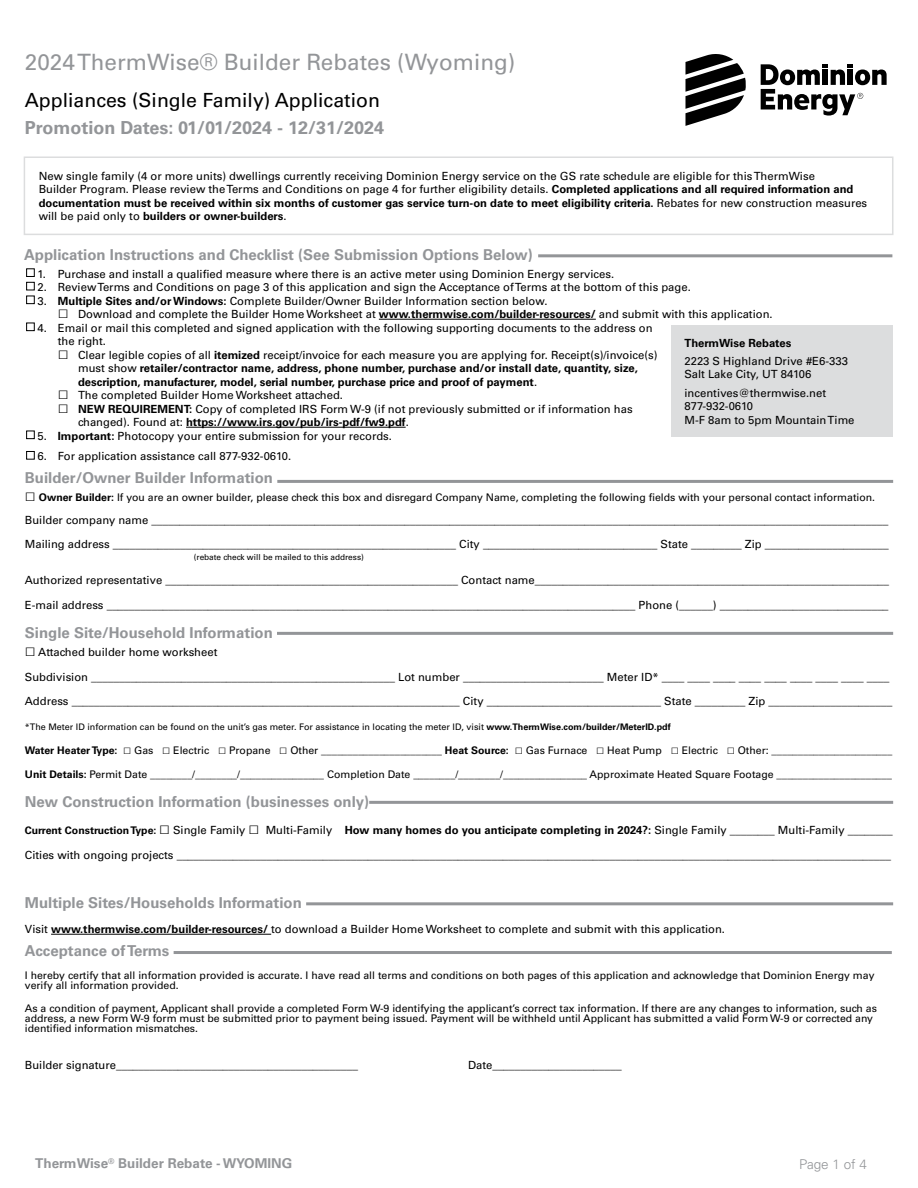
<style>
.page{position:relative;width:918px;height:1188px;background:#fff}
.page>*{position:absolute;margin:0;border:0;box-sizing:border-box;transform-origin:0 0}
.t1{font:22.5px "Univers LT Std";color:#939598}
.t2{font:19.5px "Univers LT Std";color:#000}
.t3{font:700 18px "Univers LT Std";color:#939598}
.t4{font:700 15px "Univers LT Std";color:#939598}
.t5{font:700 13.5px "Univers LT Std";color:#939598}
.t6{font:300 13.5px "Univers LT Std";color:#939598}
.t7{font:11.25px/13.5px "Univers LT Std";color:#000}
.t8{font:700 11.25px/13.5px "Univers LT Std";color:#000}
.t9{font:10.5px/9.8px "Univers LT Std";color:#000}
.t10{font:9px "Univers LT Std";color:#000}
.t11{font:8.25px "Univers LT Std";color:#000}
.s1{font-weight:700}
.s2{font-family:"Arial";font-size:18px}
.s3{font-family:"Arial";font-weight:400;font-size:18px}
.s4{font-weight:400}
.s5{font-family:"Arial";font-size:13.5px}
.s6{font-weight:700;font-size:10.5px}
</style>
<div class="page">
<hr style="left:379px;top:319px;width:217px;height:1px;background:#000">
<hr style="left:186px;top:427px;width:220px;height:1px;background:#000">
<hr style="left:538px;top:254px;width:354px;height:3px;background:#939598">
<div style="left:671px;top:325px;width:221px;height:112px;background:#dcddde"></div>
<div style="left:26px;top:269px;width:9px;height:8px;border:1px solid #000"></div>
<hr style="left:277px;top:480px;width:616px;height:3px;background:#939598">
<hr style="left:277px;top:632px;width:616px;height:3px;background:#939598">
<hr style="left:51px;top:934px;width:220px;height:1px;background:#000">
<hr style="left:306px;top:902px;width:587px;height:3px;background:#939598">
<hr style="left:174px;top:951px;width:718px;height:3px;background:#939598">
<div style="left:26px;top:282px;width:9px;height:8px;border:1px solid #000"></div>
<div style="left:26px;top:296px;width:9px;height:8px;border:1px solid #000"></div>
<div style="left:26px;top:323px;width:9px;height:8px;border:1px solid #000"></div>
<hr style="left:369px;top:801px;width:524px;height:3px;background:#939598">
<div style="left:26px;top:431px;width:9px;height:8px;border:1px solid #000"></div>
<div style="left:26px;top:451px;width:9px;height:8px;border:1px solid #000"></div>
<svg style="left:686px;top:54px;width:60px;height:72px"></svg>
<svg style="left:761px;top:64px;width:126px;height:52px"></svg>
<div style="left:24px;top:156px;width:869px;height:79px;border:2px solid #dcddde"></div>
<h1 class="t1" style="left:25px;top:49px;width:492px">2024 ThermWise® Builder Rebates (Wyoming)</h1>
<h2 class="t2" style="left:25px;top:89px;width:357px">Appliances (Single Family) Application</h2>
<h3 class="t3" style="left:25px;top:117px;width:361px">Promotion Dates: 01/01/2024 - 12/31/2024</h3>
<p class="t7" style="left:39px;top:169px;width:830px">New single family (4 or more units) dwellings currently receiving Dominion Energy service on the GS rate schedule are eligible for this ThermWise<br>Builder Program. Please review the Terms and Conditions on page 4 for further eligibility details. <span class="s1">Completed applications and all required information and documentation must be received within six months of customer gas service turn-on date to meet eligibility criteria.</span> Rebates for new construction measures will be paid only to <span class="s1">builders or owner-builders</span>.</p>
<h3 class="t4" style="left:24px;top:245px;width:510px">Application Instructions and Checklist (See Submission Options Below)</h3>
<p class="t7" style="left:38px;top:267px;width:578px">1. Purchase and install a qualified measure where there is an active meter using Dominion Energy services.</p>
<p class="t7" style="left:38px;top:280px;width:655px">2. Review Terms and Conditions on page 3 of this application and sign the Acceptance of Terms at the bottom of this page.</p>
<p class="t7" style="left:38px;top:294px;width:512px">3. <span class="s1">Multiple Sites and/or Windows:</span> Complete Builder/Owner Builder Information section below.</p>
<p class="t7" style="left:58px;top:307px;width:716px"><span class="s2">□</span> Download and complete the Builder Home Worksheet at <span class="s1">www.thermwise.com/builder-resources/</span> and submit with this application.</p>
<p class="t7" style="left:58px;top:321px;width:596px;text-indent:-20px">4. Email or mail this completed and signed application with the following supporting documents to the address on the right.</p>
<p class="t8" style="left:78px;top:348px;width:581px;text-indent:-20px"><span class="s3">□</span> <span class="s4">Clear legible copies of all</span> itemized <span class="s4">receipt/invoice for each measure you are applying for. Receipt(s)/invoice(s) must show</span> retailer/contractor name, address, phone number, purchase and/or install date, quantity, size, description, manufacturer, model, serial number, purchase price and proof of payment<span class="s4">.</span></p>
<p class="t7" style="left:58px;top:388px;width:287px"><span class="s2">□</span> The completed Builder Home Worksheet attached.</p>
<p class="t7" style="left:78px;top:402px;width:556px;text-indent:-20px"><span class="s2">□</span> <span class="s1">NEW REQUIREMENT:</span> Copy of completed IRS Form W-9 (if not previously submitted or if information has changed). Found at: <span class="s1">https://www.irs.gov/pub/irs-pdf/fw9.pdf</span>.</p>
<p class="t7" style="left:38px;top:429px;width:356px">5. <span class="s1">Important:</span> Photocopy your entire submission for your records.</p>
<p class="t7" style="left:38px;top:449px;width:255px">6. For application assistance call 877-932-0610.</p>
<p class="t8" style="left:685px;top:336px;width:108px">ThermWise Rebates</p>
<p class="t7" style="left:685px;top:354px;width:165px">2223 S Highland Drive #E6-333<br>Salt Lake City, UT 84106</p>
<p class="t7" style="left:685px;top:386px;width:172px">incentives@thermwise.net<br>877-932-0610<br>M-F 8am to 5pm Mountain Time</p>
<h3 class="t4" style="left:25px;top:469px;width:250px">Builder/Owner Builder Information</h3>
<p class="t9" style="left:25px;top:492px;width:852px"><span class="s2">□</span> <span class="s1">Owner Builder:</span> If you are an owner builder, please check this box and disregard Company Name, completing the following fields with your personal contact information.</p>
<p class="t7" style="left:25px;top:513px;width:865px">Builder company name ___________________________________________________________________________________________________________________________________</p>
<p class="t7" style="left:25px;top:538px;width:865px">Mailing address _____________________________________________________________ City _______________________________ State _________ Zip ______________________</p>
<p class="t11" style="left:194px;top:552px;width:172px">(rebate check will be mailed to this address)</p>
<p class="t7" style="left:25px;top:574px;width:866px">Authorized representative ____________________________________________________ Contact name_______________________________________________________________</p>
<p class="t7" style="left:25px;top:598px;width:865px">E-mail address ______________________________________________________________________________________________ Phone (______) ______________________________</p>
<h3 class="t4" style="left:25px;top:624px;width:249px">Single Site/Household Information</h3>
<p class="t7" style="left:25px;top:645px;width:194px"><span class="s2">□</span> Attached builder home worksheet</p>
<p class="t7" style="left:25px;top:670px;width:866px">Subdivision ______________________________________________________ Lot number _________________________ Meter ID* ____ ____ ____ ____ ____ ____ ____ ____ ____</p>
<p class="t7" style="left:25px;top:695px;width:869px">Address _____________________________________________________________________ City _______________________________ State _________ Zip ______________________</p>
<p class="t10" style="left:25px;top:721px;width:647px">*The Meter ID information can be found on the unit’s gas meter. For assistance in locating the meter ID, visit <span class="s1">www.ThermWise.com/builder/MeterID.pdf</span></p>
<p class="t9" style="left:25px;top:746px;width:869px"><span class="s1">Water Heater Type:</span> <span class="s5">□</span> Gas <span class="s5">□</span> Electric <span class="s5">□</span> Propane <span class="s5">□</span> Other _______________________ <span class="s1">Heat Source:</span> <span class="s5">□</span> Gas Furnace <span class="s5">□</span> Heat Pump <span class="s5">□</span> Electric <span class="s5">□</span> Other: _______________________</p>
<p class="t9" style="left:25px;top:769px;width:869px"><span class="s1">Unit Details:</span> Permit Date ________/________/________________ Completion Date ________/________/________________ Approximate Heated Square Footage ______________________</p>
<h3 class="t4" style="left:25px;top:793px;width:346px">New Construction Information (businesses only)</h3>
<p class="t7" style="left:25px;top:823px;width:869px"><span class="s6">Current Construction Type:</span> <span class="s2">□</span> Single Family <span class="s2">□</span> Multi-Family <span class="s1">How many homes do you anticipate completing in 2024?:</span> Single Family ________ Multi-Family ________</p>
<p class="t7" style="left:25px;top:848px;width:868px">Cities with ongoing projects _______________________________________________________________________________________________________________________________</p>
<h3 class="t4" style="left:25px;top:894px;width:279px">Multiple Sites/Households Information</h3>
<p class="t7" style="left:25px;top:922px;width:702px">Visit <span class="s1">www.thermwise.com/builder-resources/</span> to download a Builder Home Worksheet to complete and submit with this application.</p>
<h3 class="t4" style="left:25px;top:942px;width:146px">Acceptance of Terms</h3>
<p class="t9" style="left:25px;top:971px;width:851px">I hereby certify that all information provided is accurate. I have read all terms and conditions on both pages of this application and acknowledge that Dominion Energy may verify all information provided.</p>
<p class="t9" style="left:25px;top:1004px;width:854px">As a condition of payment, Applicant shall provide a completed Form W-9 identifying the applicant’s correct tax information. If there are any changes to information, such as address, a new Form W-9 form must be submitted prior to payment being issued. Payment will be withheld until Applicant has submitted a valid Form W-9 or corrected any identified information mismatches.</p>
<p class="t7" style="left:25px;top:1059px;width:335px">Builder signature___________________________________________</p>
<p class="t7" style="left:468px;top:1059px;width:155px">Date_______________________</p>
<p class="t5" style="left:35px;top:1155px;width:259px">ThermWise<sup>®</sup> Builder Rebate - WYOMING</p>
<p class="t6" style="left:799px;top:1156px;width:69px">Page 1 of 4</p>
</div>
